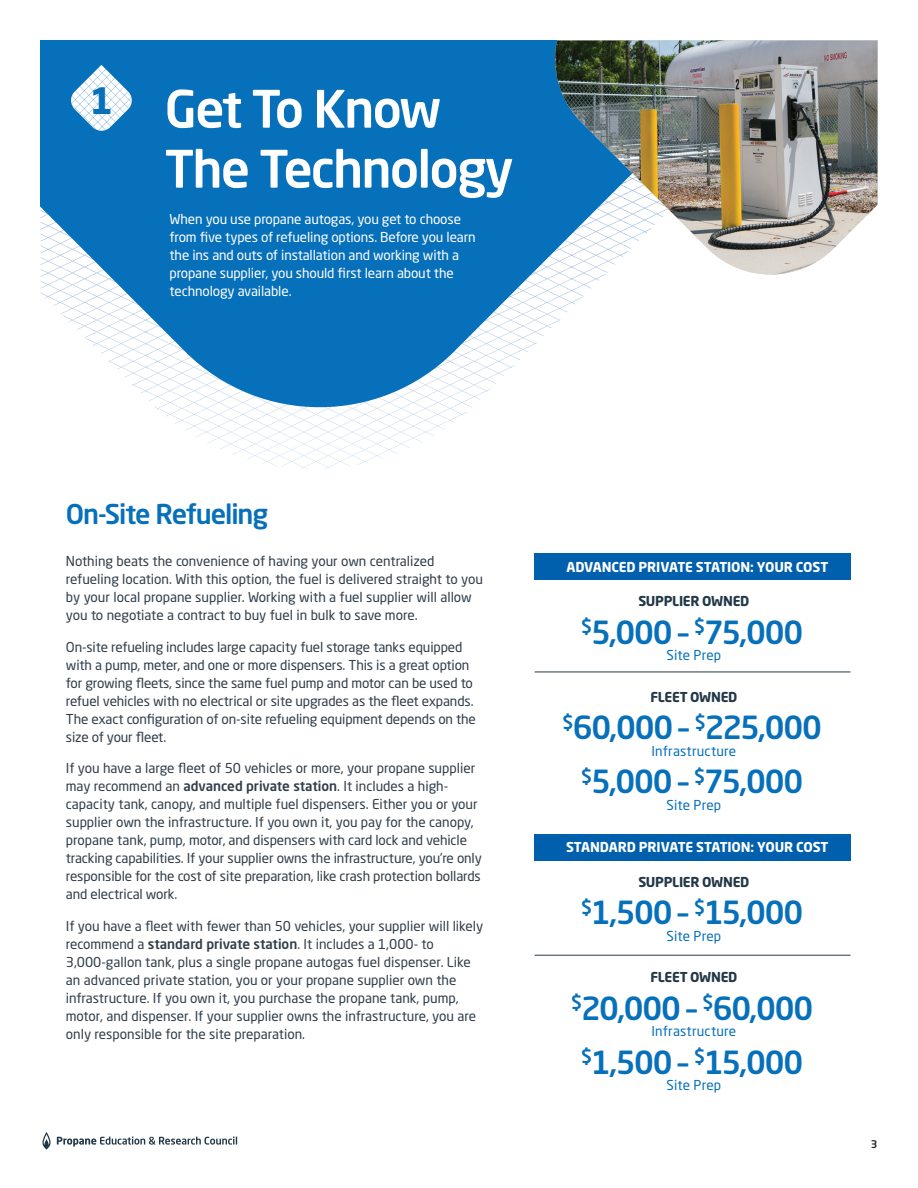
<style>
.page{position:relative;width:918px;height:1188px;background:#fff}
.page>*{position:absolute;margin:0;border:0;box-sizing:border-box;transform-origin:0 0}
.t1{font:500 51px/60px "Neo Sans W1 G";letter-spacing:-.035em;color:#fff}
.t2{font:700 36px "Neo Sans W1 G";color:#0770ba}
.t3{font:500 31.5px "Neo Sans W1 G";letter-spacing:-.035em;color:#0770ba}
.t4{font:500 27px "Neo Sans W1 G";letter-spacing:-.04em;color:#0770ba}
.t5{font:13.5px/18px "Neo Sans W1 G";letter-spacing:-.01em;color:#303d48}
.t6{font:13.5px/18px "Neo Sans W1 G";letter-spacing:-.01em;color:#fff}
.t7{font:700 13.5px "Neo Sans W1 G";letter-spacing:-.01em;color:#fff}
.t8{font:13.5px "Neo Sans W1 G";letter-spacing:.01em;color:#0770ba}
.t9{font:700 13.5px "Neo Sans W1 G";letter-spacing:-.02em;color:#223847}
.t10{font:500 10.5px "Neo Sans W1 G";color:#231f20}
.s1{font-weight:500}
</style>
<div class="page">
<img style="left:175px;top:417px;width:274px;height:38px">
<svg style="left:40px;top:40px;width:552px;height:377px;fill:#0770ba"></svg>
<svg style="left:70px;top:65px;width:63px;height:67px"></svg>
<img style="left:71px;top:65px;width:61px;height:65px">
<svg style="left:546px;top:40px;width:56px;height:243px;fill:#0770ba"></svg>
<img style="left:554px;top:40px;width:324px;height:236px">
<svg style="left:42px;top:1132px;width:195px;height:18px"></svg>
<div style="left:534px;top:834px;width:316px;height:27px;background:#0160ad"></div>
<hr style="left:535px;top:955px;width:315px;height:1px;background:#223847">
<div style="left:534px;top:554px;width:316px;height:26px;background:#0160ad"></div>
<hr style="left:535px;top:672px;width:315px;height:1px;background:#223847">
<h2 class="t2" style="left:90px;top:77px;width:25px">1</h2>
<h1 class="t1" style="left:165px;top:78px;width:350px">Get To Know<br>The Technology</h1>
<p class="t6" style="left:170px;top:210px;width:308px">When you use propane autogas, you get to choose from five types of refueling options. Before you learn the ins and outs of installation and working with a propane supplier, you should first learn about the technology available.</p>
<h3 class="t4" style="left:66px;top:497px;width:204px">On-Site Refueling</h3>
<p class="t5" style="left:66px;top:552px;width:419px">Nothing beats the convenience of having your own centralized refueling location. With this option, the fuel is delivered straight to you by your local propane supplier. Working with a fuel supplier will allow you to negotiate a contract to buy fuel in bulk to save more.</p>
<p class="t5" style="left:66px;top:638px;width:412px">On-site refueling includes large capacity fuel storage tanks equipped with a pump, meter, and one or more dispensers. This is a great option for growing fleets, since the same fuel pump and motor can be used to refuel vehicles with no electrical or site upgrades as the fleet expands.<br>The exact configuration of on-site refueling equipment depends on the size of your fleet.</p>
<p class="t5" style="left:66px;top:759px;width:418px">If you have a large fleet of 50 vehicles or more, your propane supplier may recommend an <span class="s1">advanced private station</span>. It includes a high&shy;capacity tank, canopy, and multiple fuel dispensers. Either you or your supplier own the infrastructure. If you own it, you pay for the canopy, propane tank, pump, motor, and dispensers with card lock and vehicle tracking capabilities. If your supplier owns the infrastructure, you’re only responsible for the cost of site preparation, like crash protection bollards and electrical work.</p>
<p class="t5" style="left:66px;top:916px;width:419px">If you have a fleet with fewer than 50 vehicles, your supplier will likely recommend a <span class="s1">standard private station</span>. It includes a 1,000- to 3,000-gallon tank, plus a single propane autogas fuel dispenser. Like an advanced private station, you or your propane supplier own the infrastructure. If you own it, you purchase the propane tank, pump, motor, and dispenser. If your supplier owns the infrastructure, you are only responsible for the site preparation.</p>
<p class="t7" style="left:566px;top:558px;width:263px">ADVANCED PRIVATE STATION: YOUR COST</p>
<p class="t9" style="left:638px;top:593px;width:113px">SUPPLIER OWNED</p>
<h3 class="t3" style="left:581px;top:612px;width:224px"><sup>$</sup>5,000 – <sup>$</sup>75,000</h3>
<p class="t8" style="left:667px;top:647px;width:56px">Site Prep</p>
<p class="t9" style="left:650px;top:688px;width:88px">FLEET OWNED</p>
<h3 class="t3" style="left:562px;top:708px;width:261px"><sup>$</sup>60,000 – <sup>$</sup>225,000</h3>
<p class="t8" style="left:652px;top:742px;width:86px">Infrastructure</p>
<h3 class="t3" style="left:581px;top:762px;width:224px"><sup>$</sup>5,000 – <sup>$</sup>75,000</h3>
<p class="t8" style="left:667px;top:796px;width:56px">Site Prep</p>
<p class="t7" style="left:566px;top:838px;width:264px">STANDARD PRIVATE STATION: YOUR COST</p>
<p class="t9" style="left:638px;top:873px;width:113px">SUPPLIER OWNED</p>
<h3 class="t3" style="left:581px;top:893px;width:224px"><sup>$</sup>1,500 – <sup>$</sup>15,000</h3>
<p class="t8" style="left:667px;top:927px;width:56px">Site Prep</p>
<p class="t9" style="left:650px;top:968px;width:88px">FLEET OWNED</p>
<h3 class="t3" style="left:571px;top:988px;width:244px"><sup>$</sup>20,000 – <sup>$</sup>60,000</h3>
<p class="t8" style="left:652px;top:1023px;width:86px">Infrastructure</p>
<h3 class="t3" style="left:581px;top:1042px;width:224px"><sup>$</sup>1,500 – <sup>$</sup>15,000</h3>
<p class="t8" style="left:667px;top:1077px;width:56px">Site Prep</p>
<p class="t10" style="left:871px;top:1137px;width:8px">3</p>
</div>
